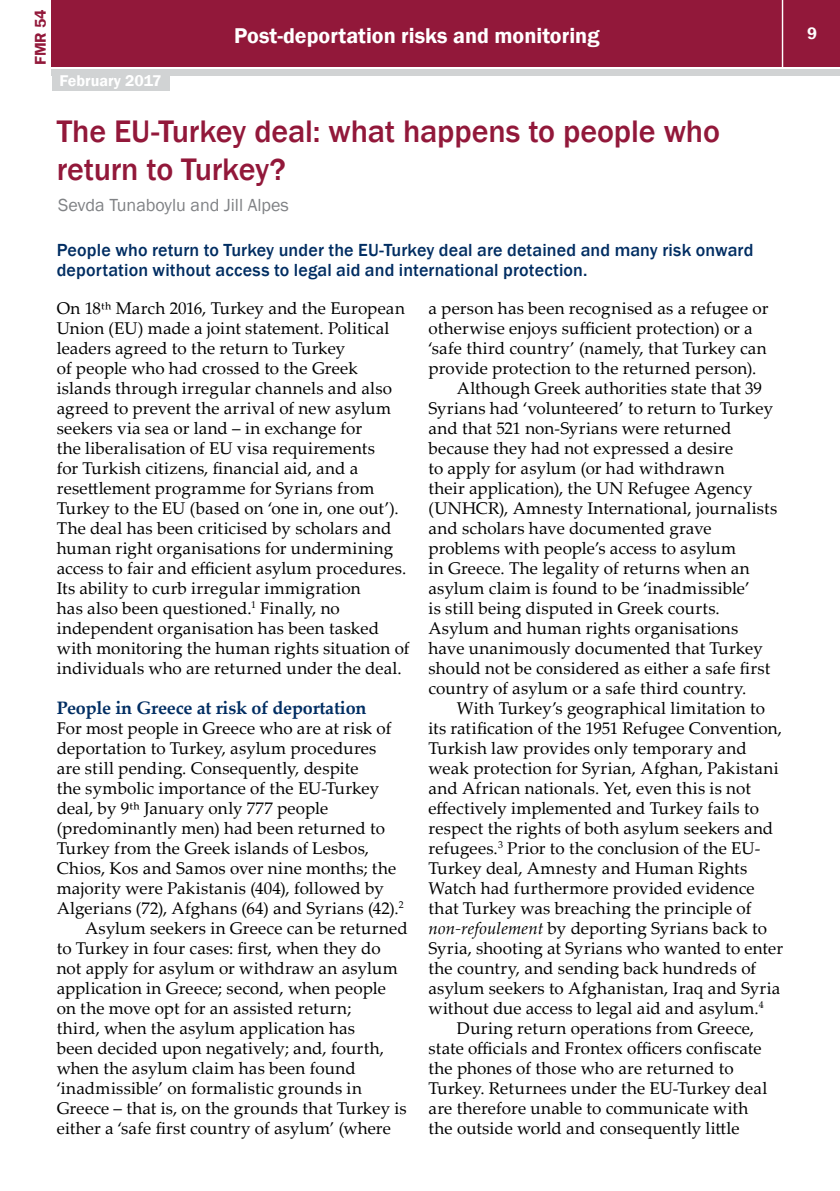
<style>
.page{position:relative;width:840px;height:1191px;background:#fff}
.page>*{position:absolute;margin:0;border:0;box-sizing:border-box;transform-origin:0 0}
.t1{font:500 32px/38px "Franklin Gothic";letter-spacing:-.005em;color:#92183a}
.t2{font:600 22px "Franklin Gothic";color:#fff}
.t3{font:500 18px/20px "Franklin Gothic";letter-spacing:.01em;color:#002d62}
.t4{font:700 18px "Palatino Linotype";letter-spacing:-.01em;color:#002d62}
.t5{font:18px "Franklin Gothic";color:#808285}
.t6{font:17px/20px "Palatino Linotype";letter-spacing:.01em;color:#000}
.t7{font:600 17px "Franklin Gothic";color:#fff}
.t8{font:600 16px "Franklin Gothic";color:#fff}
.t9{font:600 16px "Franklin Gothic";color:#92183a}
.s1{font-style:italic}
</style>
<div class="page">
<div style="left:52px;top:0;width:787px;height:66px;background:#92183a"></div>
<div style="left:52px;top:69px;width:787px;height:6px;background:#d1d3d4"></div>
<hr style="left:781px;top:0;width:1px;height:68px;background:#fff">
<div style="left:52px;top:73px;width:117px;height:18px;background:#d1d3d4"></div>
<p class="t9" style="left:31px;top:65px;width:58px;rotate:-90deg">FMR 54</p>
<p class="t8" style="left:59px;top:71px;width:104px">February 2017</p>
<p class="t2" style="left:234px;top:22px;width:366px">Post-deportation risks and monitoring</p>
<h1 class="t1" style="left:57px;top:112px;width:664px">The EU-Turkey deal: what happens to people who return to Turkey?</h1>
<p class="t5" style="left:58px;top:194px;width:232px">Sevda Tunaboylu and Jill Alpes</p>
<p class="t3" style="left:57px;top:240px;width:697px">People who return to Turkey under the EU-Turkey deal are detained and many risk onward deportation without access to legal aid and international protection.</p>
<p class="t6" style="left:57px;top:297px;width:354px">On 18th March 2016, Turkey and the European Union (EU) made a joint statement. Political leaders agreed to the return to Turkey<br>of people who had crossed to the Greek islands through irregular channels and also agreed to prevent the arrival of new asylum seekers via sea or land – in exchange for<br>the liberalisation of EU visa requirements<br>for Turkish citizens, financial aid, and a resettlement programme for Syrians from Turkey to the EU (based on ‘one in, one out’).<br>The deal has been criticised by scholars and human right organisations for undermining access to fair and efficient asylum procedures.<br>Its ability to curb irregular immigration<br>has also been questioned.<sup>1</sup> Finally, no independent organisation has been tasked with monitoring the human rights situation of individuals who are returned under the deal.</p>
<p class="t4" style="left:57px;top:695px;width:311px">People in Greece at risk of deportation</p>
<p class="t6" style="left:57px;top:717px;width:336px">For most people in Greece who are at risk of</p>
<p class="t6" style="left:57px;top:737px;width:321px">deportation to Turkey, asylum procedures</p>
<p class="t6" style="left:57px;top:757px;width:303px">are still pending. Consequently, despite</p>
<p class="t6" style="left:57px;top:777px;width:324px">the symbolic importance of the EU-Turkey</p>
<p class="t6" style="left:57px;top:797px;width:273px">deal, by 9th January only 777 people</p>
<p class="t6" style="left:57px;top:817px;width:330px">(predominantly men) had been returned to</p>
<p class="t6" style="left:57px;top:837px;width:313px">Turkey from the Greek islands of Lesbos,</p>
<p class="t6" style="left:57px;top:857px;width:341px">Chios, Kos and Samos over nine months; the</p>
<p class="t6" style="left:57px;top:877px;width:328px">majority were Pakistanis (404), followed by</p>
<p class="t6" style="left:57px;top:897px;width:348px">Algerians (72), Afghans (64) and Syrians (42).<sup>2</sup></p>
<p class="t6" style="left:85px;top:917px;width:324px">Asylum seekers in Greece can be returned</p>
<p class="t6" style="left:57px;top:937px;width:325px">to Turkey in four cases: first, when they do</p>
<p class="t6" style="left:57px;top:957px;width:342px">not apply for asylum or withdraw an asylum</p>
<p class="t6" style="left:57px;top:977px;width:330px">application in Greece; second, when people</p>
<p class="t6" style="left:57px;top:997px;width:296px">on the move opt for an assisted return;</p>
<p class="t6" style="left:57px;top:1017px;width:300px">third, when the asylum application has</p>
<p class="t6" style="left:57px;top:1037px;width:329px">been decided upon negatively; and, fourth,</p>
<p class="t6" style="left:57px;top:1057px;width:300px">when the asylum claim has been found</p>
<p class="t6" style="left:57px;top:1077px;width:306px">‘inadmissible’ on formalistic grounds in</p>
<p class="t6" style="left:57px;top:1097px;width:351px">Greece – that is, on the grounds that Turkey is</p>
<p class="t6" style="left:57px;top:1117px;width:335px">either a ‘safe first country of asylum’ (where</p>
<p class="t6" style="left:428px;top:297px;width:341px">a person has been recognised as a refugee or</p>
<p class="t6" style="left:428px;top:317px;width:325px">otherwise enjoys sufficient protection) or a</p>
<p class="t6" style="left:428px;top:337px;width:339px">‘safe third country’ (namely, that Turkey can</p>
<p class="t6" style="left:428px;top:357px;width:329px">provide protection to the returned person).</p>
<p class="t6" style="left:456px;top:377px;width:306px">Although Greek authorities state that 39</p>
<p class="t6" style="left:428px;top:397px;width:346px">Syrians had ‘volunteered’ to return to Turkey</p>
<p class="t6" style="left:428px;top:417px;width:304px">and that 521 non-Syrians were returned</p>
<p class="t6" style="left:428px;top:437px;width:306px">because they had not expressed a desire</p>
<p class="t6" style="left:428px;top:457px;width:297px">to apply for asylum (or had withdrawn</p>
<p class="t6" style="left:428px;top:477px;width:325px">their application), the UN Refugee Agency</p>
<p class="t6" style="left:428px;top:497px;width:350px">(UNHCR), Amnesty International, journalists</p>
<p class="t6" style="left:428px;top:517px;width:284px">and scholars have documented grave</p>
<p class="t6" style="left:428px;top:537px;width:309px">problems with people’s access to asylum</p>
<p class="t6" style="left:428px;top:557px;width:322px">in Greece. The legality of returns when an</p>
<p class="t6" style="left:428px;top:577px;width:323px">asylum claim is found to be ‘inadmissible’</p>
<p class="t6" style="left:428px;top:597px;width:293px">is still being disputed in Greek courts.</p>
<p class="t6" style="left:428px;top:617px;width:311px">Asylum and human rights organisations</p>
<p class="t6" style="left:428px;top:637px;width:336px">have unanimously documented that Turkey</p>
<p class="t6" style="left:428px;top:657px;width:343px">should not be considered as either a safe first</p>
<p class="t6" style="left:428px;top:677px;width:319px">country of asylum or a safe third country.</p>
<p class="t6" style="left:456px;top:697px;width:309px">With Turkey’s geographical limitation to</p>
<p class="t6" style="left:428px;top:717px;width:355px">its ratification of the 1951 Refugee Convention,</p>
<p class="t6" style="left:428px;top:737px;width:319px">Turkish law provides only temporary and</p>
<p class="t6" style="left:428px;top:757px;width:351px">weak protection for Syrian, Afghan, Pakistani</p>
<p class="t6" style="left:428px;top:777px;width:324px">and African nationals. Yet, even this is not</p>
<p class="t6" style="left:428px;top:797px;width:332px">effectively implemented and Turkey fails to</p>
<p class="t6" style="left:428px;top:817px;width:346px">respect the rights of both asylum seekers and</p>
<p class="t6" style="left:428px;top:837px;width:333px">refugees.<sup>3</sup> Prior to the conclusion of the EU-</p>
<p class="t6" style="left:428px;top:857px;width:320px">Turkey deal, Amnesty and Human Rights</p>
<p class="t6" style="left:428px;top:877px;width:327px">Watch had furthermore provided evidence</p>
<p class="t6" style="left:428px;top:897px;width:324px">that Turkey was breaching the principle of</p>
<p class="t6" style="left:428px;top:917px;width:340px"><span class="s1">non-refoulement</span> by deporting Syrians back to</p>
<p class="t6" style="left:428px;top:937px;width:356px">Syria, shooting at Syrians who wanted to enter</p>
<p class="t6" style="left:428px;top:957px;width:329px">the country, and sending back hundreds of</p>
<p class="t6" style="left:428px;top:977px;width:353px">asylum seekers to Afghanistan, Iraq and Syria</p>
<p class="t6" style="left:428px;top:997px;width:336px">without due access to legal aid and asylum.<sup>4</sup></p>
<p class="t6" style="left:456px;top:1017px;width:298px">During return operations from Greece,</p>
<p class="t6" style="left:428px;top:1037px;width:334px">state officials and Frontex officers confiscate</p>
<p class="t6" style="left:428px;top:1057px;width:306px">the phones of those who are returned to</p>
<p class="t6" style="left:428px;top:1077px;width:340px">Turkey. Returnees under the EU-Turkey deal</p>
<p class="t6" style="left:428px;top:1097px;width:321px">are therefore unable to communicate with</p>
<p class="t6" style="left:428px;top:1117px;width:312px">the outside world and consequently little</p>
<p class="t7" style="left:806px;top:23px;width:11px">9</p>
</div>
